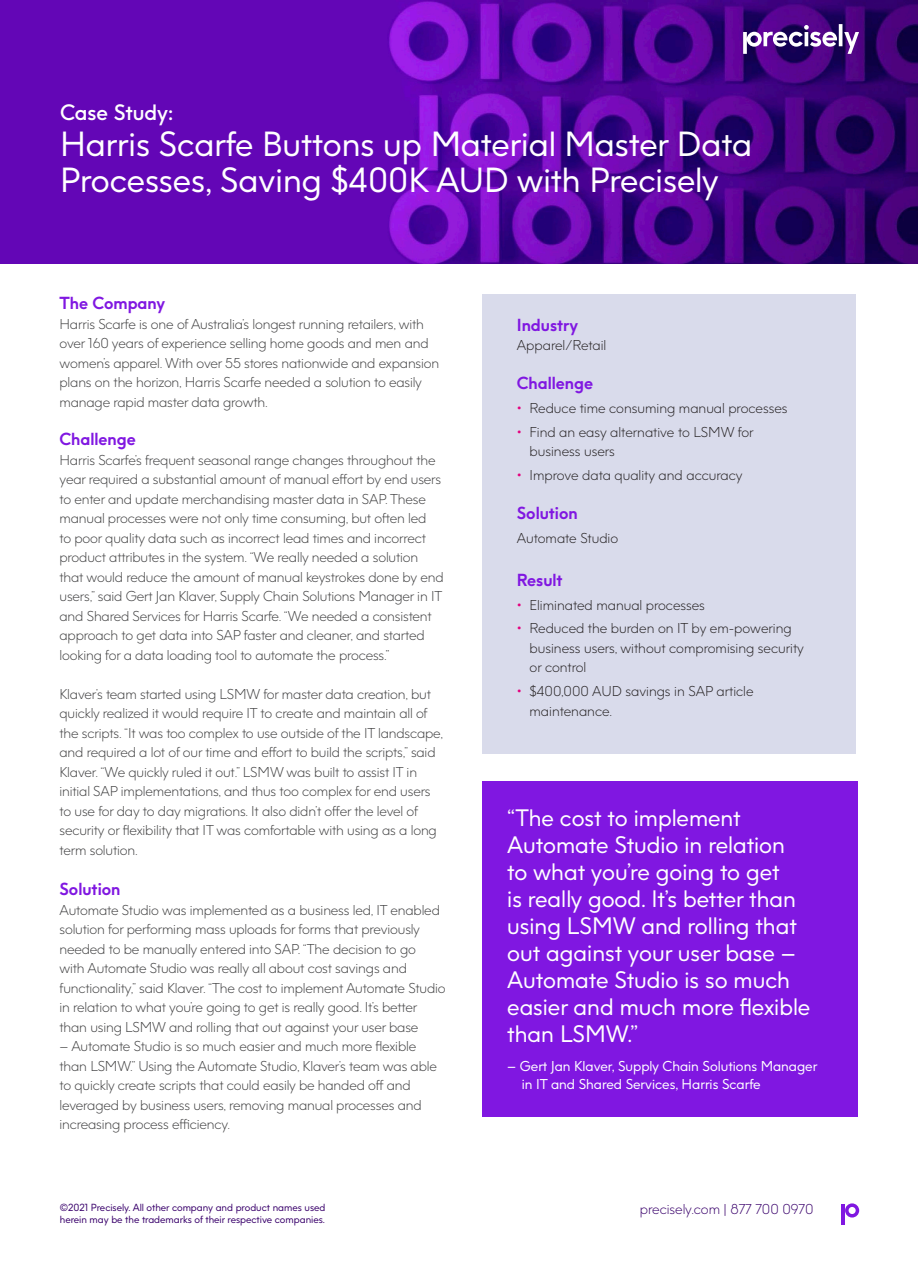
<style>
.page{position:relative;width:918px;height:1263px;background:#fff}
.page>*{position:absolute;margin:0;border:0;box-sizing:border-box;transform-origin:0 0}
.t1{font:33px/36px "Precisely";color:#fff}
.Body{font:22.5px/27px "Precisely";color:#fff}
.t2{font:600 21px "Precisely";color:#fff}
.Paragraph_Style_1{font:700 16.5px "Precisely";color:#8017e1}
.Paragraph_Style_1-2{font:300 13.5px/19.5px "Precisely";letter-spacing:-.01em;color:#3e3e3f}
.t3{font:300 13.5px/19.5px "Precisely";color:#231f20}
.Body-2{font:13.5px/17.2px "Precisely";color:#fff}
.t4{font:300 13.5px "Precisely";color:#39006b}
.t5{font:9.75px "Precisely";color:#39006b}
.s1{font-weight:400;color:#e5007e}
</style>
<div class="page">
<img style="left:0;top:0;width:918px;height:264px">
<svg style="left:845px;top:1203px;width:14px;height:14px"></svg>
<hr style="left:842px;top:1204px;width:3px;height:20px;background:#8017e1">
<svg style="left:743px;top:24px;width:116px;height:30px"></svg>
<div style="left:483px;top:294px;width:373px;height:460px;background:#d9dbeb"></div>
<div style="left:483px;top:780px;width:375px;height:336px;background:#8017e1"></div>
<p class="t2" style="left:60px;top:99px;width:115px">Case Study:</p>
<p class="t1" style="left:60px;top:126px;width:694px">Harris Scarfe Buttons up Material Master Data<br>Processes, Saving $400K AUD with Precisely</p>
<p class="Paragraph_Style_1" style="left:60px;top:293px;width:107px">The Company</p>
<p class="Paragraph_Style_1-2" style="left:60px;top:314px;width:381px">Harris Scarfe is one of Australia’s longest running retailers, with over 160 years of experience selling home goods and men and women’s apparel. With over 55 stores nationwide and expansion plans on the horizon, Harris Scarfe needed a solution to easily manage rapid master data growth.</p>
<p class="Paragraph_Style_1" style="left:60px;top:428px;width:78px">Challenge</p>
<p class="Paragraph_Style_1-2" style="left:60px;top:450px;width:386px">Harris Scarfe’s frequent seasonal range changes throughout the year required a substantial amount of manual effort by end users to enter and update merchandising master data in SAP. These manual processes were not only time consuming, but often led<br>to poor quality data such as incorrect lead times and incorrect product attributes in the system. “We really needed a solution that would reduce the amount of manual keystrokes done by end users,” said Gert Jan Klaver, Supply Chain Solutions Manager in IT and Shared Services for Harris Scarfe. “We needed a consistent approach to get data into SAP faster and cleaner, and started looking for a data loading tool to automate the process.”</p>
<p class="Paragraph_Style_1-2" style="left:60px;top:684px;width:385px">Klaver’s team started using LSMW for master data creation, but quickly realized it would require IT to create and maintain all of the scripts. “It was too complex to use outside of the IT landscape, and required a lot of our time and effort to build the scripts,” said Klaver. “We quickly ruled it out.” LSMW was built to assist IT in initial SAP implementations, and thus too complex for end users to use for day to day migrations. It also didn’t offer the level of security or flexibility that IT was comfortable with using as a long term solution.</p>
<p class="Paragraph_Style_1" style="left:60px;top:878px;width:63px">Solution</p>
<p class="Paragraph_Style_1-2" style="left:60px;top:900px;width:388px">Automate Studio was implemented as a business led, IT enabled solution for performing mass uploads for forms that previously needed to be manually entered into SAP. “The decision to go<br>with Automate Studio was really all about cost savings and functionality,” said Klaver. “The cost to implement Automate Studio in relation to what you’re going to get is really good. It’s better than using LSMW and rolling that out against your user base</p>
<p class="Paragraph_Style_1-2" style="left:60px;top:1036px;width:379px">– Automate Studio is so much easier and much more flexible than LSMW.” Using the Automate Studio, Klaver’s team was able to quickly create scripts that could easily be handed off and leveraged by business users, removing manual processes and increasing process efficiency.</p>
<p class="Paragraph_Style_1" style="left:517px;top:314px;width:63px">Industry</p>
<p class="t3" style="left:517px;top:335px;width:91px">Apparel/Retail</p>
<p class="Paragraph_Style_1" style="left:517px;top:372px;width:78px">Challenge</p>
<p class="t3" style="left:517px;top:398px;width:272px"><span class="s1">•</span> Reduce time consuming manual processes</p>
<p class="t3" style="left:530px;top:422px;width:226px;text-indent:-13px"><span class="s1">•</span> Find an easy alternative to LSMW for business users</p>
<p class="t3" style="left:517px;top:465px;width:227px"><span class="s1">•</span> Improve data quality and accuracy</p>
<p class="Paragraph_Style_1" style="left:517px;top:502px;width:63px">Solution</p>
<p class="t3" style="left:517px;top:528px;width:103px">Automate Studio</p>
<p class="Paragraph_Style_1" style="left:517px;top:569px;width:47px">Result</p>
<p class="t3" style="left:517px;top:595px;width:190px"><span class="s1">•</span> Eliminated manual processes</p>
<p class="t3" style="left:530px;top:619px;width:276px;text-indent:-13px"><span class="s1">•</span> Reduced the burden on IT by em-powering business users, without compromising security or control</p>
<p class="t3" style="left:530px;top:681px;width:225px;text-indent:-13px"><span class="s1">•</span> $400,000 AUD savings in SAP article maintenance.</p>
<p class="Body" style="left:507px;top:804px;width:305px">“The cost to implement<br>Automate Studio in relation to what you’re going to get<br>is really good. It’s better than using LSMW and rolling that out against your user base –<br>Automate Studio is so much easier and much more flexible than LSMW.”</p>
<p class="Body-2" style="left:522px;top:1058px;width:297px;text-indent:-14px">– Gert Jan Klaver, Supply Chain Solutions Manager in IT and Shared Services, Harris Scarfe</p>
<p class="t5" style="left:60px;top:1201px;width:267px">©2021 Precisely. All other company and product names used</p>
<p class="t4" style="left:640px;top:1201px;width:175px">precisely.com | 877 700 0970</p>
<p class="t5" style="left:60px;top:1213px;width:267px">herein may be the trademarks of their respective companies.</p>
</div>
